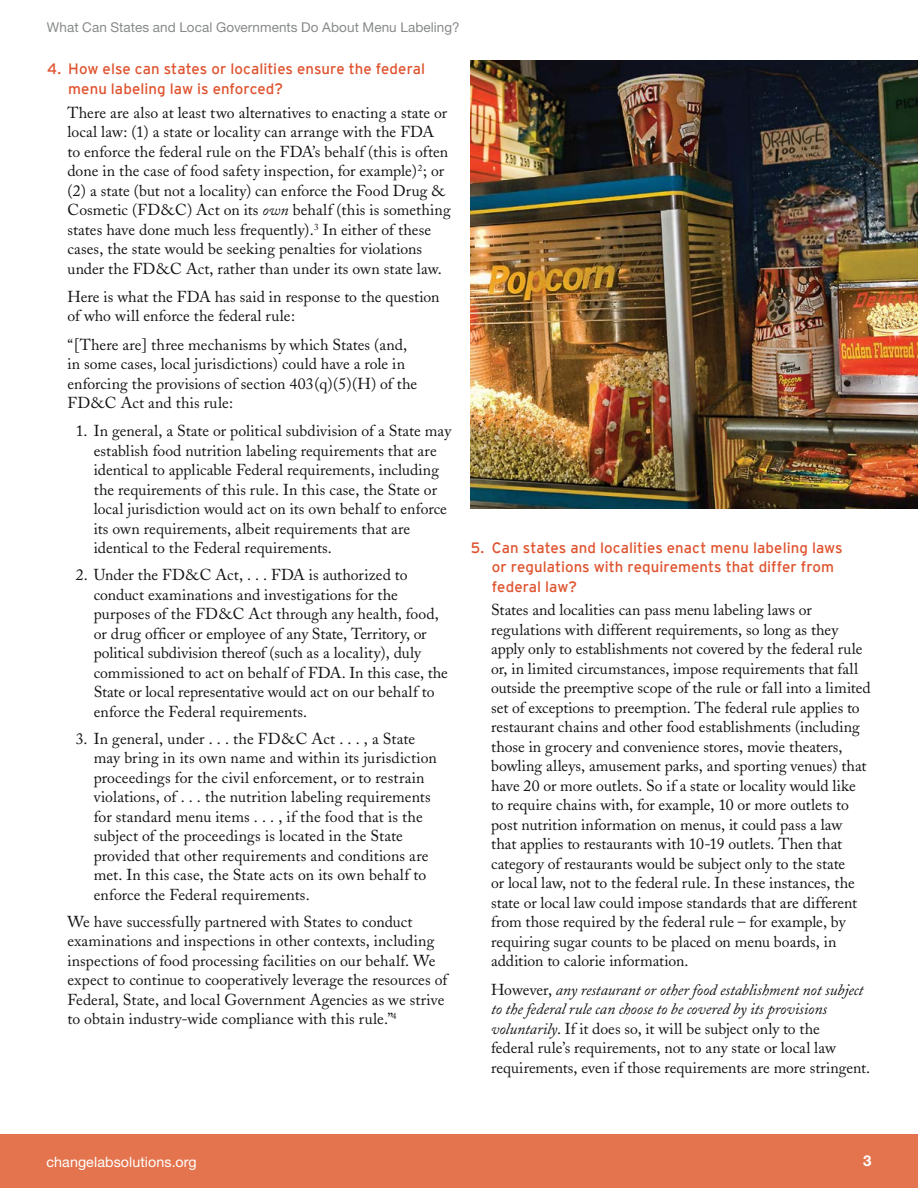
<style>
.page{position:relative;width:918px;height:1188px;background:#fff}
.page>*{position:absolute;margin:0;border:0;box-sizing:border-box;transform-origin:0 0}
.Text_indented{font:15.75px/19.5px "Adobe Caslon";color:#121212}
.sub-headings_seconda{font:15px/19.5px "Interstate";letter-spacing:.005em;color:#df532f}
.t1{font:700 15px "Helvetica Neue";color:#fff}
.t2{font:14.25px "Helvetica Neue";letter-spacing:.005em;color:#fff}
.t3{font:13.5px "Helvetica Neue";letter-spacing:.005em;color:#888a8a}
.s1{font-style:italic}
</style>
<div class="page">
<img style="left:471px;top:61px;width:447px;height:448px">
<div style="left:0;top:1134px;width:918px;height:54px;background:#e4744d"></div>
<p class="t3" style="left:47px;top:19px;width:414px">What Can States and Local Governments Do About Menu Labeling?</p>
<p class="sub-headings_seconda" style="left:68px;top:59px;width:358px;text-indent:-21px">4. How else can states or localities ensure the federal menu labeling law is enforced?</p>
<p class="Text_indented" style="left:68px;top:103px;width:385px">There are also at least two alternatives to enacting a state or local law: (1) a state or locality can arrange with the FDA to enforce the federal rule on the FDA’s behalf (this is often done in the case of food safety inspection, for example)<sup>2</sup>; or (2) a state (but not a locality) can enforce the Food Drug &amp; Cosmetic (FD&amp;C) Act on its <span class="s1">own</span> behalf (this is something states have done much less frequently).<sup>3</sup> In either of these cases, the state would be seeking penalties for violations under the FD&amp;C Act, rather than under its own state law.</p>
<p class="Text_indented" style="left:68px;top:287px;width:374px">Here is what the FDA has said in response to the question of who will enforce the federal rule:</p>
<p class="Text_indented" style="left:68px;top:335px;width:351px">“[There are] three mechanisms by which States (and, in some cases, local jurisdictions) could have a role in enforcing the provisions of section 403(q)(5)(H) of the FD&amp;C Act and this rule:</p>
<p class="Text_indented" style="left:94px;top:421px;width:359px;text-indent:-18px">1. In general, a State or political subdivision of a State may establish food nutrition labeling requirements that are identical to applicable Federal requirements, including the requirements of this rule. In this case, the State or local jurisdiction would act on its own behalf to enforce its own requirements, albeit requirements that are identical to the Federal requirements.</p>
<p class="Text_indented" style="left:94px;top:565px;width:356px;text-indent:-18px">2. Under the FD&amp;C Act, . . . FDA is authorized to conduct examinations and investigations for the purposes of the FD&amp;C Act through any health, food, or drug officer or employee of any State, Territory, or political subdivision thereof (such as a locality), duly commissioned to act on behalf of FDA. In this case, the State or local representative would act on our behalf to enforce the Federal requirements.</p>
<p class="Text_indented" style="left:94px;top:729px;width:345px;text-indent:-18px">3. In general, under . . . the FD&amp;C Act . . . , a State may bring in its own name and within its jurisdiction proceedings for the civil enforcement, or to restrain violations, of . . . the nutrition labeling requirements for standard menu items . . . , if the food that is the subject of the proceedings is located in the State provided that other requirements and conditions are met. In this case, the State acts on its own behalf to enforce the Federal requirements.</p>
<p class="Text_indented" style="left:68px;top:912px;width:381px">We have successfully partnered with States to conduct examinations and inspections in other contexts, including inspections of food processing facilities on our behalf. We expect to continue to cooperatively leverage the resources of Federal, State, and local Government Agencies as we strive to obtain industry-wide compliance with this rule.”<sup>4</sup></p>
<p class="sub-headings_seconda" style="left:471px;top:537px;width:373px">5. Can states and localities enact menu labeling laws</p>
<p class="sub-headings_seconda" style="left:492px;top:557px;width:344px">or regulations with requirements that differ from federal law?</p>
<p class="Text_indented" style="left:491px;top:601px;width:381px">States and localities can pass menu labeling laws or regulations with different requirements, so long as they apply only to establishments not covered by the federal rule or, in limited circumstances, impose requirements that fall outside the preemptive scope of the rule or fall into a limited set of exceptions to preemption. The federal rule applies to restaurant chains and other food establishments (including those in grocery and convenience stores, movie theaters, bowling alleys, amusement parks, and sporting venues) that have 20 or more outlets. So if a state or locality would like to require chains with, for example, 10 or more outlets to post nutrition information on menus, it could pass a law that applies to restaurants with 10-19 outlets. Then that category of restaurants would be subject only to the state<br>or local law, not to the federal rule. In these instances, the state or local law could impose standards that are different from those required by the federal rule – for example, by requiring sugar counts to be placed on menu boards, in addition to calorie information.</p>
<p class="Text_indented" style="left:491px;top:980px;width:381px">However, <span class="s1">any restaurant or other food establishment not subject to the federal rule can choose to be covered by its provisions voluntarily</span>. If it does so, it will be subject only to the<br>federal rule’s requirements, not to any state or local law requirements, even if those requirements are more stringent.</p>
<p class="t2" style="left:46px;top:1153px;width:152px">changelabsolutions.org</p>
<p class="t1" style="left:863px;top:1151px;width:10px">3</p>
</div>
